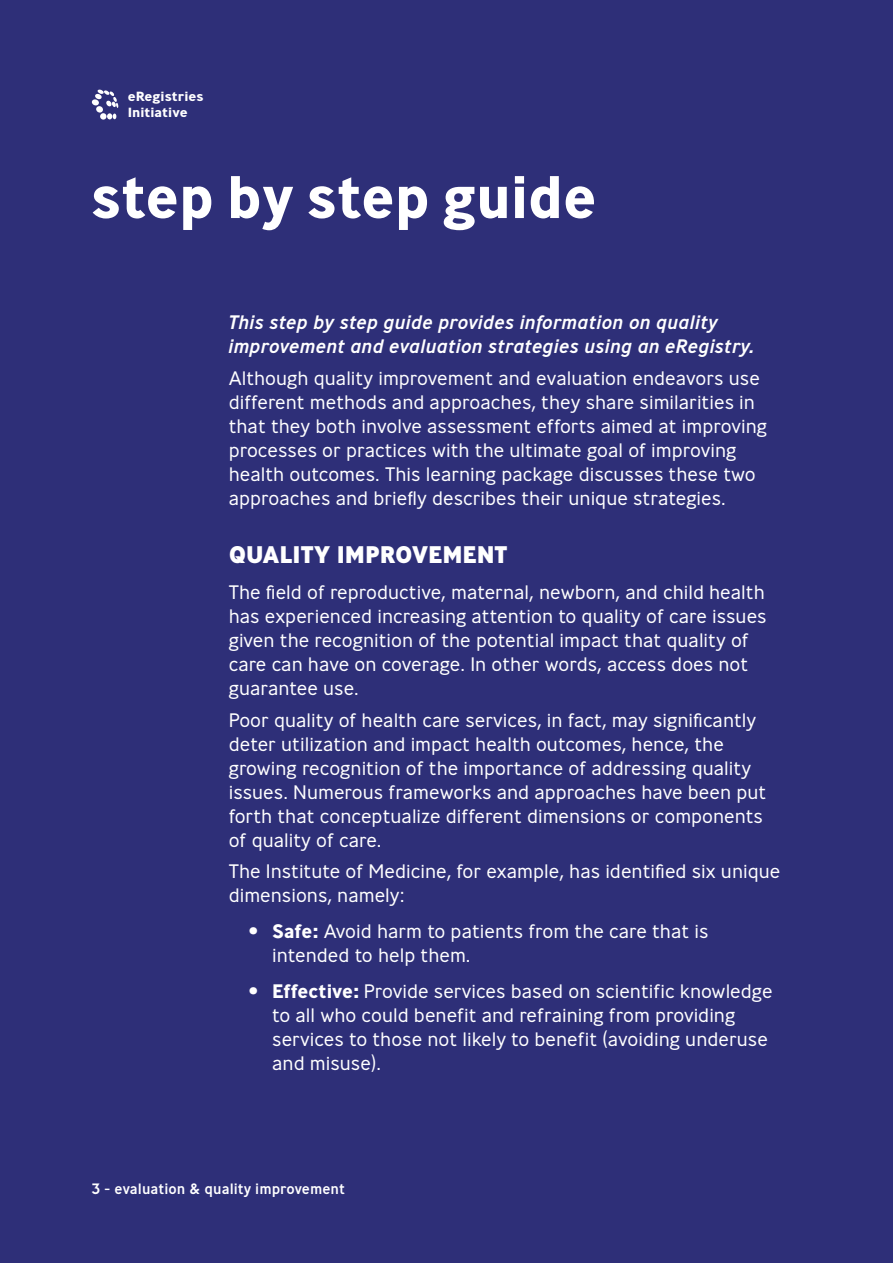
<style>
.page{position:relative;width:893px;height:1263px;background:#2e2f78}
.page>*{position:absolute;margin:0;border:0;box-sizing:border-box;transform-origin:0 0}
.t1{font:700 60px "Ministry";color:#fff}
.t2{font:800 24px "Ministry";color:#fff}
.t3{font:300 19.5px/24px "Ministry";color:#fff}
.t4{font:italic 500 19.5px/24px "Ministry";color:#fff}
.t5{font:500 15px "Ministry";color:#fff}
.t6{font:700 13.2px/15.9px "Ministry";color:#fff;scale:1.07 1}
.s1{font-weight:700}
</style>
<div class="page">
<svg style="left:95px;top:89px;width:23px;height:30px"></svg>
<div style="left:92px;top:99px;width:7px;height:7px;background:#fff;border-radius:50%"></div>
<p class="t6" style="left:128px;top:88px;width:73px">eRegistries<br>Initiative</p>
<h1 class="t1" style="left:91px;top:158px;width:507px">step by step guide</h1>
<p class="t4" style="left:229px;top:310px;width:528px">This step by step guide provides information on quality improvement and evaluation strategies using an eRegistry.</p>
<p class="t3" style="left:229px;top:365px;width:540px">Although quality improvement and evaluation endeavors use different methods and approaches, they share similarities in that they both involve assessment efforts aimed at improving processes or practices with the ultimate goal of improving health outcomes. This learning package discusses these two approaches and briefly describes their unique strategies.</p>
<p class="t2" style="left:229px;top:539px;width:280px">QUALITY IMPROVEMENT</p>
<p class="t3" style="left:229px;top:580px;width:539px">The field of reproductive, maternal, newborn, and child health has experienced increasing attention to quality of care issues given the recognition of the potential impact that quality of care can have on coverage. In other words, access does not guarantee use.</p>
<p class="t3" style="left:229px;top:707px;width:539px">Poor quality of health care services, in fact, may significantly deter utilization and impact health outcomes, hence, the growing recognition of the importance of addressing quality issues. Numerous frameworks and approaches have been put forth that conceptualize different dimensions or components of quality of care.</p>
<p class="t3" style="left:229px;top:859px;width:553px">The Institute of Medicine, for example, has identified six unique dimensions, namely:</p>
<p class="t3" style="left:272px;top:919px;width:438px;text-indent:-24px"><span class="s1">• Safe:</span> Avoid harm to patients from the care that is intended to help them.</p>
<p class="t3" style="left:272px;top:979px;width:502px;text-indent:-24px"><span class="s1">• Effective:</span> Provide services based on scientific knowledge to all who could benefit and refraining from providing services to those not likely to benefit (avoiding underuse and misuse).</p>
<p class="t5" style="left:91px;top:1179px;width:255px">3 - evaluation &amp; quality improvement</p>
</div>
